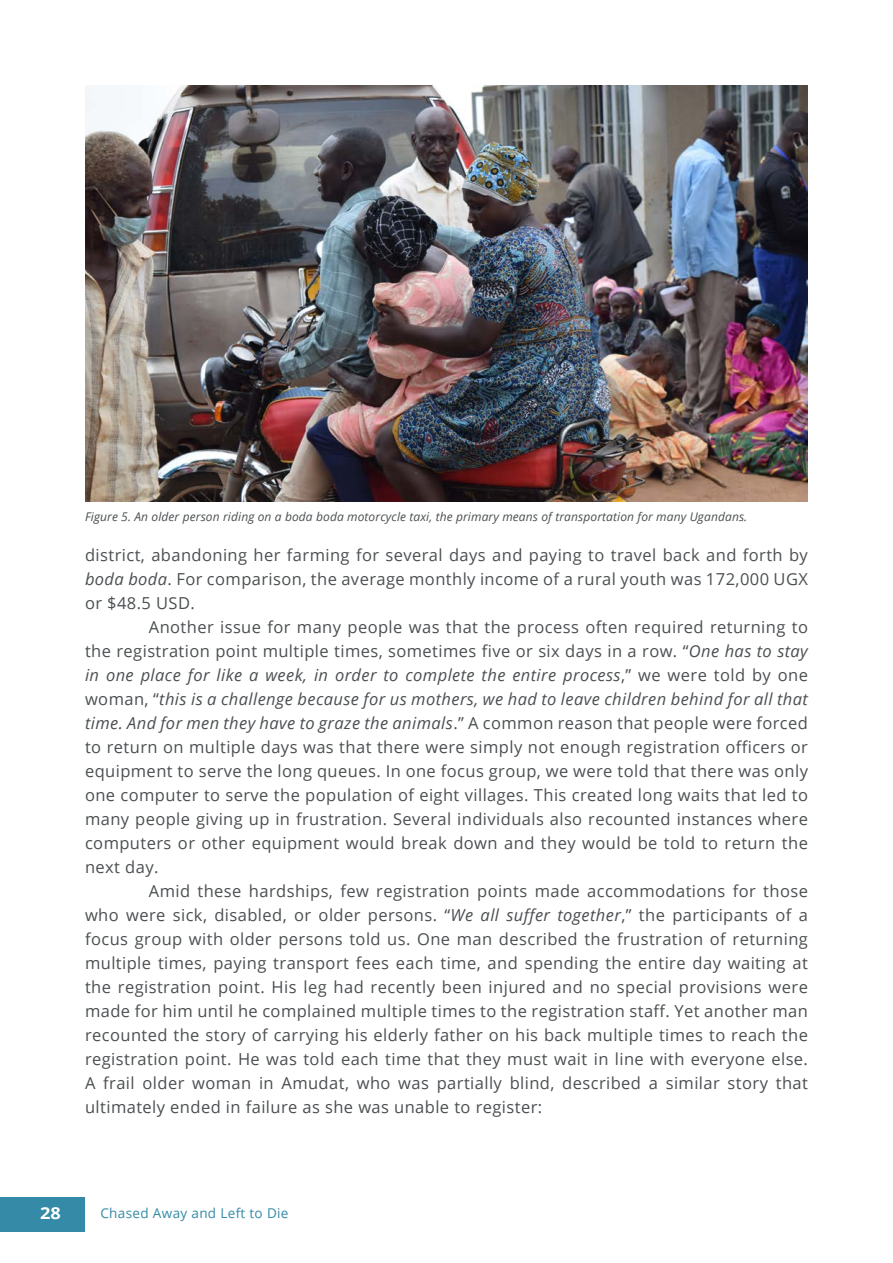
<style>
.page{position:relative;width:893px;height:1263px;background:#fff}
.page>*{position:absolute;margin:0;border:0;box-sizing:border-box;transform-origin:0 0}
.Paragraph{font:16.5px/24px "Open Sans";letter-spacing:.025em;color:#4b4f51;text-align:justify}
.t1{font:700 16.5px "Open Sans";color:#fff;scale:1.1 1}
.t2{font:13.5px "Open Sans";letter-spacing:.025em;color:#348aa7}
.t3{font:italic 12px "Open Sans";letter-spacing:.01em;color:#4b4f51}
.s1{font-style:italic}
</style>
<div class="page">
<img style="left:85px;top:85px;width:723px;height:417px">
<div style="left:0;top:1197px;width:85px;height:34px;background:#348aa7"></div>
<p class="t3" style="left:85px;top:508px;width:662px">Figure 5. An older person riding on a boda boda motorcycle taxi, the primary means of transportation for many Ugandans.</p>
<p class="Paragraph" style="left:85px;top:543px;width:724px">district, abandoning her farming for several days and paying to travel back and forth by <span class="s1">boda boda</span>. For comparison, the average monthly income of a rural youth was 172,000 UGX or $48.5 USD.</p>
<p class="Paragraph" style="left:85px;top:615px;width:724px;text-indent:64px">Another issue for many people was that the process often required returning to the registration point multiple times, sometimes five or six days in a row. “<span class="s1">One has to stay in one place for like a week, in order to complete the entire process</span>,” we were told by one woman, “<span class="s1">this is a challenge because for us mothers, we had to leave children behind for all that time. And for men they have to graze the animals</span>.” A common reason that people were forced to return on multiple days was that there were simply not enough registration officers or equipment to serve the long queues. In one focus group, we were told that there was only one computer to serve the population of eight villages. This created long waits that led to many people giving up in frustration. Several individuals also recounted instances where computers or other equipment would break down and they would be told to return the next day.</p>
<p class="Paragraph" style="left:85px;top:879px;width:724px;text-indent:64px">Amid these hardships, few registration points made accommodations for those who were sick, disabled, or older persons. “<span class="s1">We all suffer together</span>,” the participants of a focus group with older persons told us. One man described the frustration of returning multiple times, paying transport fees each time, and spending the entire day waiting at the registration point. His leg had recently been injured and no special provisions were made for him until he complained multiple times to the registration staff. Yet another man recounted the story of carrying his elderly father on his back multiple times to reach the registration point. He was told each time that they must wait in line with everyone else.<br>A frail older woman in Amudat, who was partially blind, described a similar story that ultimately ended in failure as she was unable to register:</p>
<p class="t1" style="left:40px;top:1201px;width:20px">28</p>
<p class="t2" style="left:100px;top:1204px;width:190px">Chased Away and Left to Die</p>
</div>
